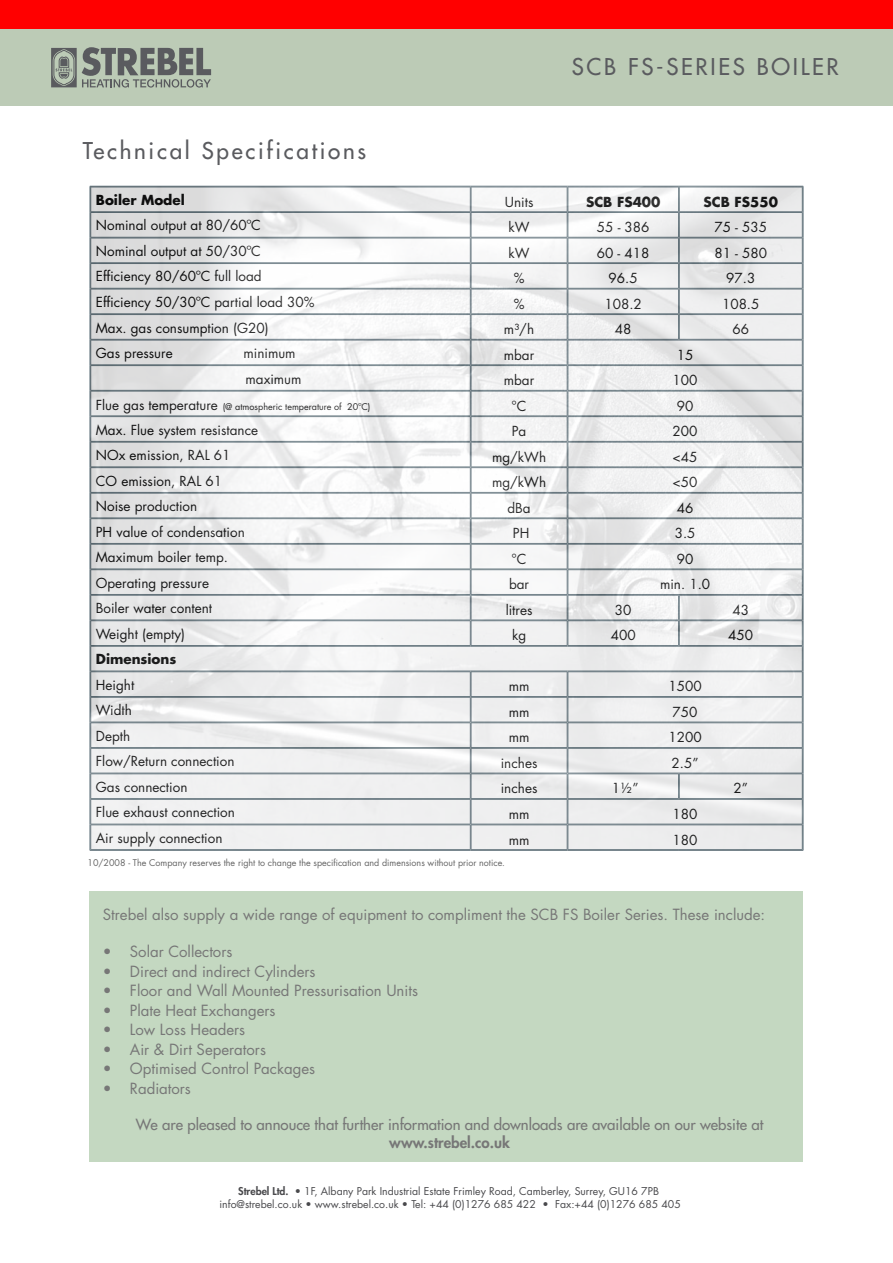
<style>
.page{position:relative;width:893px;height:1263px;background:#fff}
.page>*{position:absolute;margin:0;border:0;box-sizing:border-box;transform-origin:0 0}
.t1{font:500 22.5px "Futura Std";letter-spacing:.12em;color:#5a5b5f}
.t2{font:15px "Futura Std";color:#777}
.t3{font:500 15px "Futura Std";color:#777}
.t4{font:800 15px "Futura Std";color:#777}
.t5{font:13.5px "Futura Std";color:#000}
.t6{font:700 13.5px "Futura Std";color:#000}
.t7{font:10.5px "Futura Std";color:#49494c}
.t8{font:9px "Futura Std";color:#646464}
.t9{font:9px "Futura Std";color:#000}
.s1{font-size:13.5px}
.s2{font-weight:800}
</style>
<div class="page">
<div style="left:0;top:0;width:893px;height:60px;background:#f00"></div>
<div style="left:0;top:29px;width:893px;height:77px;background:#bccbb6"></div>
<svg style="left:51px;top:47px;width:160px;height:41px"></svg>
<div style="left:89px;top:891px;width:713px;height:271px;background:#c4d8c1"></div>
<svg style="left:802px;top:186px;width:2px;height:664px"></svg>
<hr style="left:90px;top:850px;width:381px;height:1px;background:#5c6f78">
<hr style="left:471px;top:850px;width:96px;height:1px;background:#5c6f78">
<hr style="left:567px;top:850px;width:112px;height:1px;background:#5c6f78">
<hr style="left:679px;top:850px;width:124px;height:1px;background:#5c6f78">
<img style="left:90px;top:186px;width:712px;height:664px">
<p class="t1" style="left:83px;top:137px;width:285px">Technical Specifications</p>
<p class="t1" style="left:572px;top:53px;width:269px">SCB FS-SERIES BOILER</p>
<p class="t6" style="left:96px;top:191px;width:90px">Boiler Model</p>
<p class="t5" style="left:505px;top:193px;width:30px">Units</p>
<p class="t6" style="left:586px;top:193px;width:76px">SCB FS400</p>
<p class="t6" style="left:704px;top:193px;width:76px">SCB FS550</p>
<p class="t5" style="left:96px;top:217px;width:167px">Nominal output at 80/60ºC</p>
<p class="t5" style="left:509px;top:219px;width:23px">kW</p>
<p class="t5" style="left:597px;top:219px;width:54px">55 - 386</p>
<p class="t5" style="left:714px;top:219px;width:54px">75 - 535</p>
<p class="t5" style="left:96px;top:242px;width:167px">Nominal output at 50/30ºC</p>
<p class="t5" style="left:509px;top:244px;width:23px">kW</p>
<p class="t5" style="left:597px;top:244px;width:54px">60 - 418</p>
<p class="t5" style="left:714px;top:244px;width:54px">81 - 580</p>
<p class="t5" style="left:96px;top:268px;width:167px">Efficiency 80/60ºC full load</p>
<p class="t5" style="left:514px;top:270px;width:12px">%</p>
<p class="t5" style="left:609px;top:270px;width:31px">96.5</p>
<p class="t5" style="left:726px;top:270px;width:31px">97.3</p>
<p class="t5" style="left:96px;top:293px;width:220px">Efficiency 50/30ºC partial load 30%</p>
<p class="t5" style="left:514px;top:295px;width:12px">%</p>
<p class="t5" style="left:604px;top:295px;width:39px">108.2</p>
<p class="t5" style="left:722px;top:295px;width:39px">108.5</p>
<p class="t5" style="left:96px;top:319px;width:174px">Max. gas consumption (G20)</p>
<p class="t5" style="left:504px;top:321px;width:32px">m³/h</p>
<p class="t5" style="left:615px;top:321px;width:18px">48</p>
<p class="t5" style="left:732px;top:321px;width:18px">66</p>
<p class="t5" style="left:96px;top:344px;width:78px">Gas pressure</p>
<p class="t5" style="left:243px;top:344px;width:54px">minimum</p>
<p class="t5" style="left:504px;top:346px;width:32px">mbar</p>
<p class="t5" style="left:677px;top:346px;width:18px">15</p>
<p class="t5" style="left:245px;top:370px;width:58px">maximum</p>
<p class="t5" style="left:504px;top:372px;width:32px">mbar</p>
<p class="t5" style="left:672px;top:372px;width:26px">100</p>
<p class="t9" style="left:96px;top:401px;width:276px"><span class="s1">Flue gas temperature</span> (@ atmospheric temperature of 20ºC)</p>
<p class="t5" style="left:512px;top:397px;width:17px">°C</p>
<p class="t5" style="left:677px;top:397px;width:18px">90</p>
<p class="t5" style="left:96px;top:421px;width:164px">Max. Flue system resistance</p>
<p class="t5" style="left:512px;top:423px;width:16px">Pa</p>
<p class="t5" style="left:673px;top:423px;width:26px">200</p>
<p class="t5" style="left:96px;top:446px;width:136px">NOx emission, RAL 61</p>
<p class="t5" style="left:492px;top:448px;width:56px">mg/kWh</p>
<p class="t5" style="left:673px;top:448px;width:26px">&lt;45</p>
<p class="t5" style="left:96px;top:472px;width:128px">CO emission, RAL 61</p>
<p class="t5" style="left:492px;top:474px;width:56px">mg/kWh</p>
<p class="t5" style="left:673px;top:474px;width:26px">&lt;50</p>
<p class="t5" style="left:96px;top:497px;width:103px">Noise production</p>
<p class="t5" style="left:507px;top:499px;width:25px">dBa</p>
<p class="t5" style="left:677px;top:499px;width:18px">46</p>
<p class="t5" style="left:96px;top:523px;width:150px">PH value of condensation</p>
<p class="t5" style="left:513px;top:525px;width:18px">PH</p>
<p class="t5" style="left:675px;top:525px;width:22px">3.5</p>
<p class="t5" style="left:96px;top:548px;width:134px">Maximum boiler temp.</p>
<p class="t5" style="left:512px;top:550px;width:17px">°C</p>
<p class="t5" style="left:677px;top:550px;width:18px">90</p>
<p class="t5" style="left:96px;top:574px;width:115px">Operating pressure</p>
<p class="t5" style="left:509px;top:576px;width:22px">bar</p>
<p class="t5" style="left:660px;top:576px;width:52px">min. 1.0</p>
<p class="t5" style="left:96px;top:600px;width:118px">Boiler water content</p>
<p class="t5" style="left:506px;top:601px;width:28px">litres</p>
<p class="t5" style="left:615px;top:601px;width:18px">30</p>
<p class="t5" style="left:732px;top:601px;width:18px">43</p>
<p class="t5" style="left:96px;top:625px;width:91px">Weight (empty)</p>
<p class="t5" style="left:512px;top:627px;width:16px">kg</p>
<p class="t5" style="left:611px;top:627px;width:26px">400</p>
<p class="t5" style="left:728px;top:627px;width:26px">450</p>
<p class="t6" style="left:96px;top:650px;width:82px">Dimensions</p>
<p class="t5" style="left:96px;top:676px;width:40px">Height</p>
<p class="t5" style="left:509px;top:678px;width:22px">mm</p>
<p class="t5" style="left:668px;top:678px;width:35px">1500</p>
<p class="t5" style="left:96px;top:702px;width:38px">Width</p>
<p class="t5" style="left:509px;top:703px;width:22px">mm</p>
<p class="t5" style="left:673px;top:703px;width:26px">750</p>
<p class="t5" style="left:96px;top:727px;width:36px">Depth</p>
<p class="t5" style="left:509px;top:729px;width:22px">mm</p>
<p class="t5" style="left:668px;top:729px;width:35px">1200</p>
<p class="t5" style="left:96px;top:753px;width:140px">Flow/Return connection</p>
<p class="t5" style="left:501px;top:754px;width:38px">inches</p>
<p class="t5" style="left:672px;top:754px;width:28px">2.5”</p>
<p class="t5" style="left:96px;top:778px;width:93px">Gas connection</p>
<p class="t5" style="left:501px;top:780px;width:38px">inches</p>
<p class="t5" style="left:612px;top:780px;width:28px">1½”</p>
<p class="t5" style="left:733px;top:780px;width:16px">2”</p>
<p class="t5" style="left:96px;top:804px;width:141px">Flue exhaust connection</p>
<p class="t5" style="left:509px;top:805px;width:22px">mm</p>
<p class="t5" style="left:673px;top:805px;width:26px">180</p>
<p class="t5" style="left:96px;top:829px;width:128px">Air supply connection</p>
<p class="t5" style="left:509px;top:831px;width:22px">mm</p>
<p class="t5" style="left:673px;top:831px;width:26px">180</p>
<p class="t8" style="left:88px;top:857px;width:419px">10/2008 - The Company reserves the right to change the specification and dimensions without prior notice.</p>
<p class="t2" style="left:103px;top:905px;width:664px">Strebel also supply a wide range of equipment to compliment the SCB FS Boiler Series. These include:</p>
<p class="t2" style="left:103px;top:942px;width:131px">• Solar Collectors</p>
<p class="t2" style="left:103px;top:962px;width:214px">• Direct and indirect Cylinders</p>
<p class="t2" style="left:103px;top:981px;width:317px">• Floor and Wall Mounted Pressurisation Units</p>
<p class="t2" style="left:103px;top:1001px;width:174px">• Plate Heat Exchangers</p>
<p class="t2" style="left:103px;top:1020px;width:144px">• Low Loss Headers</p>
<p class="t2" style="left:103px;top:1040px;width:165px">• Air &amp; Dirt Seperators</p>
<p class="t2" style="left:103px;top:1059px;width:214px">• Optimised Control Packages</p>
<p class="t2" style="left:103px;top:1079px;width:90px">• Radiators</p>
<p class="t3" style="left:136px;top:1115px;width:629px">We are pleased to annouce that further information and downloads are available on our website at</p>
<p class="t4" style="left:389px;top:1133px;width:122px">www.strebel.co.uk</p>
<p class="t7" style="left:238px;top:1184px;width:422px"><span class="s2">Strebel Ltd.</span> • 1F, Albany Park Industrial Estate Frimley Road, Camberley, Surrey, GU16 7PB</p>
<p class="t7" style="left:220px;top:1197px;width:463px">info@strebel.co.uk • www.strebel.co.uk • Tel: +44 (0)1276 685 422 • Fax:+44 (0)1276 685 405</p>
</div>
